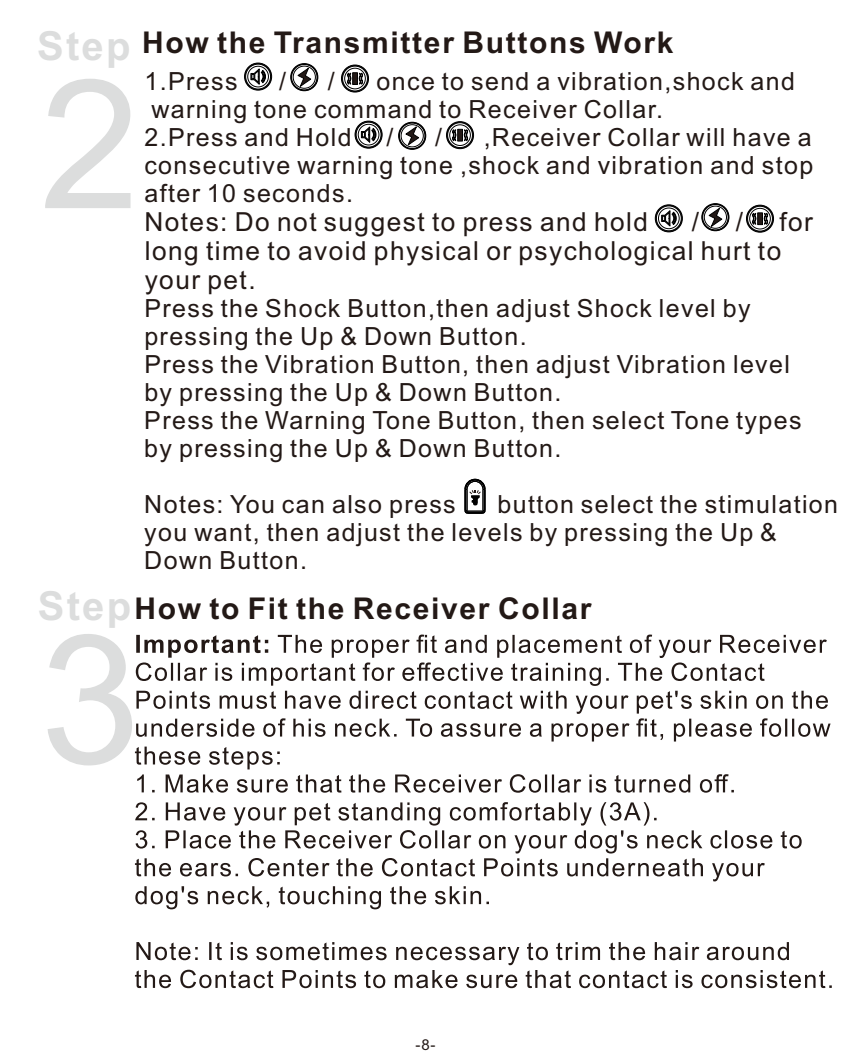
<style>
.page{position:relative;width:851px;height:1063px;background:#fff}
.page>*{position:absolute;margin:0;border:0;box-sizing:border-box;transform-origin:0 0}
.t1{font:180px "Arial";color:#dcdddd}
.t2{font:700 40px "Arial";letter-spacing:.055em;color:#dcdddd}
.t3{font:700 30px "Arial";letter-spacing:.055em;color:#231916}
.t4{font:26.25px/29.2px "Arial";letter-spacing:.055em;color:#231916}
.t5{font:25px/28px "Arial";letter-spacing:.055em;color:#231916}
.t6{font:15px "Arial";color:#231916}
</style>
<div class="page">
<svg style="left:136px;top:635px;width:691px;height:79px"></svg>
<svg style="left:135px;top:718px;width:695px;height:52px"></svg>
<svg style="left:135px;top:774px;width:666px;height:92px"></svg>
<svg style="left:135px;top:858px;width:629px;height:52px"></svg>
<svg style="left:135px;top:942px;width:696px;height:46px"></svg>
<div style="left:341px;top:65px;width:28px;height:27px;border:1px solid #000;border-radius:50%"></div>
<div style="left:342px;top:65px;width:26px;height:27px;border:1px solid #000;border-radius:50%"></div>
<div style="left:342px;top:66px;width:25px;height:25px;border:1px solid #000;border-radius:50%"></div>
<div style="left:344px;top:68px;width:21px;height:21px;border:1px solid #000;border-radius:50%"></div>
<svg style="left:347px;top:72px;width:16px;height:14px"></svg>
<div style="left:244px;top:63px;width:28px;height:27px;border:1px solid #000;border-radius:50%"></div>
<div style="left:245px;top:63px;width:26px;height:27px;border:1px solid #000;border-radius:50%"></div>
<div style="left:245px;top:64px;width:26px;height:25px;border:1px solid #000;border-radius:50%"></div>
<div style="left:247px;top:66px;width:22px;height:21px;border:1px solid #000;border-radius:50%"></div>
<svg style="left:250px;top:68px;width:16px;height:23px"></svg>
<div style="left:290px;top:63px;width:28px;height:28px;border:1px solid #000;border-radius:50%"></div>
<div style="left:291px;top:64px;width:26px;height:27px;border:1px solid #000;border-radius:50%"></div>
<div style="left:291px;top:64px;width:26px;height:26px;border:1px solid #000;border-radius:50%"></div>
<div style="left:293px;top:66px;width:22px;height:22px;border:1px solid #000;border-radius:50%"></div>
<svg style="left:297px;top:67px;width:14px;height:20px"></svg>
<div style="left:355px;top:121px;width:27px;height:27px;border:1px solid #000;border-radius:50%"></div>
<div style="left:356px;top:122px;width:25px;height:25px;border:1px solid #000;border-radius:50%"></div>
<div style="left:358px;top:124px;width:21px;height:21px;border:1px solid #000;border-radius:50%"></div>
<svg style="left:361px;top:126px;width:15px;height:23px"></svg>
<div style="left:446px;top:121px;width:27px;height:28px;border:1px solid #000;border-radius:50%"></div>
<div style="left:446px;top:122px;width:27px;height:26px;border:1px solid #000;border-radius:50%"></div>
<div style="left:447px;top:122px;width:25px;height:26px;border:1px solid #000;border-radius:50%"></div>
<div style="left:449px;top:125px;width:21px;height:21px;border:1px solid #000;border-radius:50%"></div>
<svg style="left:452px;top:129px;width:16px;height:13px"></svg>
<div style="left:398px;top:122px;width:28px;height:28px;border:1px solid #000;border-radius:50%"></div>
<div style="left:399px;top:122px;width:26px;height:27px;border:1px solid #000;border-radius:50%"></div>
<div style="left:399px;top:123px;width:26px;height:26px;border:1px solid #000;border-radius:50%"></div>
<div style="left:401px;top:124px;width:22px;height:23px;border:1px solid #000;border-radius:50%"></div>
<svg style="left:405px;top:126px;width:14px;height:20px"></svg>
<div style="left:655px;top:205px;width:27px;height:27px;border:1px solid #000;border-radius:50%"></div>
<div style="left:656px;top:206px;width:25px;height:25px;border:1px solid #000;border-radius:50%"></div>
<div style="left:658px;top:208px;width:21px;height:21px;border:1px solid #000;border-radius:50%"></div>
<svg style="left:661px;top:210px;width:15px;height:23px"></svg>
<div style="left:701px;top:203px;width:28px;height:28px;border:1px solid #000;border-radius:50%"></div>
<div style="left:702px;top:204px;width:26px;height:27px;border:1px solid #000;border-radius:50%"></div>
<div style="left:702px;top:204px;width:26px;height:26px;border:1px solid #000;border-radius:50%"></div>
<div style="left:704px;top:206px;width:22px;height:22px;border:1px solid #000;border-radius:50%"></div>
<svg style="left:708px;top:207px;width:14px;height:20px"></svg>
<div style="left:746px;top:205px;width:27px;height:27px;border:1px solid #000;border-radius:50%"></div>
<div style="left:747px;top:206px;width:25px;height:25px;border:1px solid #000;border-radius:50%"></div>
<div style="left:749px;top:208px;width:21px;height:21px;border:1px solid #000;border-radius:50%"></div>
<svg style="left:751px;top:212px;width:17px;height:14px"></svg>
<svg style="left:464px;top:479px;width:21px;height:35px"></svg>
<h2 class="t2" style="left:37px;top:31px;width:95px">Step</h2>
<h1 class="t1" style="left:40px;top:77px;width:102px">2</h1>
<p class="t3" style="left:142px;top:31px;width:533px">How the Transmitter Buttons Work</p>
<p class="t5" style="left:144px;top:69px;width:95px">1.Press</p>
<p class="t5" style="left:279px;top:69px;width:8px">/</p>
<p class="t5" style="left:328px;top:69px;width:8px">/</p>
<p class="t5" style="left:144px;top:69px;width:652px;text-indent:232px">once to send a vibration,shock and warning tone command to Receiver Collar.<br>2.Press and Hold</p>
<p class="t5" style="left:144px;top:125px;width:670px;text-align:justify;text-indent:339px">,Receiver Collar will have a consecutive warning tone ,shock and vibration and stop after 10 seconds.</p>
<p class="t4" style="left:144px;top:209px;width:505px">Notes: Do not suggest to press and hold</p>
<p class="t4" style="left:691px;top:209px;width:9px">/</p>
<p class="t4" style="left:735px;top:209px;width:9px">/</p>
<p class="t5" style="left:386px;top:125px;width:8px">/</p>
<p class="t5" style="left:435px;top:125px;width:8px">/</p>
<p class="t4" style="left:145px;top:209px;width:669px;text-indent:634px">for long time to avoid physical or psychological hurt to your pet.</p>
<p class="t5" style="left:144px;top:297px;width:658px">Press the Shock Button,then adjust Shock level by pressing the Up &amp; Down Button.<br>Press the Vibration Button, then adjust Vibration level by pressing the Up &amp; Down Button.<br>Press the Warning Tone Button, then select Tone types by pressing the Up &amp; Down Button.</p>
<p class="t5" style="left:144px;top:492px;width:313px">Notes: You can also press</p>
<p class="t5" style="left:144px;top:492px;width:695px;text-indent:353px">button select the stimulation you want, then adjust the levels by pressing the Up &amp;<br>Down Button.</p>
<h2 class="t2" style="left:38px;top:591px;width:95px">Step</h2>
<h1 class="t1" style="left:40px;top:632px;width:102px">3</h1>
<p class="t3" style="left:134px;top:597px;width:458px">How to Fit the Receiver Collar</p>
<p class="t6" style="left:415px;top:1039px;width:21px">-8-</p>
</div>
